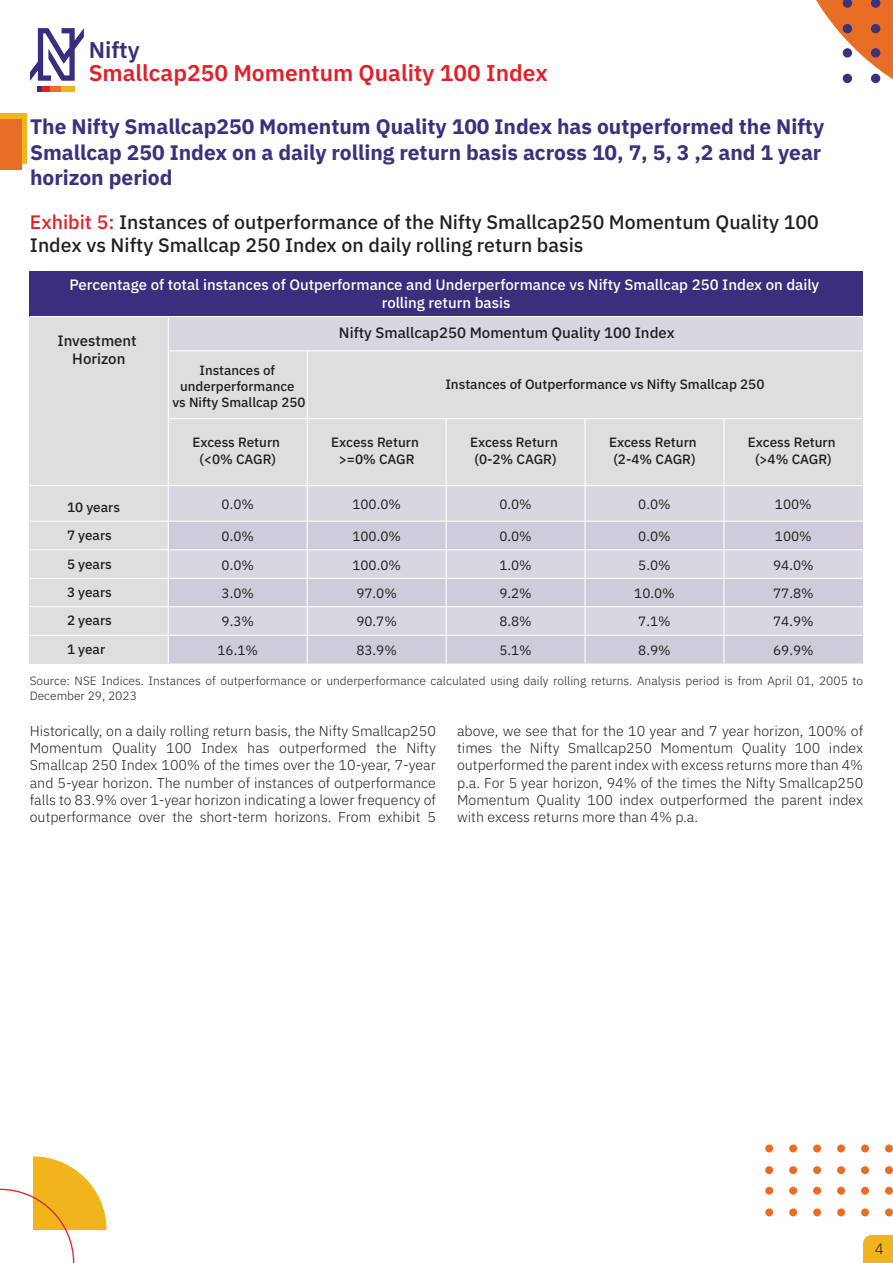
<style>
.page{position:relative;width:893px;height:1263px;background:#fff}
.page>*{position:absolute;margin:0;border:0;box-sizing:border-box;transform-origin:0 0}
.t1{font:600 22.8px "IBM Plex Sans";color:#e31f27}
.t2{font:600 22.8px "IBM Plex Sans";color:#3a2d7d}
.t3{font:700 21px/25.2px "IBM Plex Sans";color:#3a317f}
.t4{font:500 19.5px/23.4px "IBM Plex Sans";color:#231f20}
.t5{font:500 15px/18px "IBM Plex Sans";color:#fff;text-align:center}
.t6{font:500 15px/18px "IBM Plex Sans";color:#1e1e1e;text-align:center}
.t7{font:300 15px "IBM Plex Sans";color:#231f20}
.t8{font:300 14.25px/17.1px "IBM Plex Sans";color:#231f20;text-align:justify}
.t9{font:500 13.5px/28.3px "IBM Plex Sans";color:#1e1e1e;text-align:center}
.t10{font:13.5px/28.3px "IBM Plex Sans";color:#1e1e1e}
.t11{font:500 13.35px/16px "IBM Plex Sans";color:#1e1e1e;text-align:center}
.t12{font:300 12px/14.4px "IBM Plex Sans";color:#231f20}
.s1{color:#e31f27}
</style>
<div class="page">
<div style="left:0;top:113px;width:27px;height:51px;background:#f0b51d"></div>
<svg style="left:863px;top:1235px;width:30px;height:28px"></svg>
<div style="left:0;top:119px;width:21px;height:50px;background:#e86e25"></div>
<svg style="left:816px;top:0;width:77px;height:84px"></svg>
<div style="left:29px;top:316px;width:139px;height:169px;background:#dddedd"></div>
<div style="left:168px;top:485px;width:695px;height:178px;background:#d9d6e1"></div>
<div style="left:168px;top:351px;width:189px;height:67px;background:#dddedd"></div>
<div style="left:357px;top:351px;width:506px;height:67px;background:#dddedd"></div>
<div style="left:29px;top:485px;width:139px;height:178px;background:#dddedd"></div>
<hr style="left:29px;top:549px;width:142px;height:1px;background:#fff">
<hr style="left:29px;top:521px;width:142px;height:1px;background:#fff">
<hr style="left:29px;top:578px;width:142px;height:1px;background:#fff">
<hr style="left:29px;top:635px;width:142px;height:1px;background:#fff">
<div style="left:168px;top:418px;width:189px;height:68px;background:#dddedd"></div>
<div style="left:357px;top:419px;width:124px;height:67px;background:#dddedd"></div>
<div style="left:481px;top:419px;width:124px;height:67px;background:#dddedd"></div>
<div style="left:605px;top:419px;width:124px;height:67px;background:#dddedd"></div>
<div style="left:724px;top:419px;width:139px;height:67px;background:#dddedd"></div>
<div style="left:168px;top:522px;width:695px;height:27px;background:#cfcbda"></div>
<div style="left:168px;top:579px;width:695px;height:27px;background:#cfcbda"></div>
<div style="left:168px;top:636px;width:695px;height:27px;background:#cfcbda"></div>
<div style="left:30px;top:271px;width:833px;height:45px;background:#3a2e7d"></div>
<div style="left:168px;top:316px;width:695px;height:35px;background:#d9d6e1"></div>
<hr style="left:170px;top:635px;width:693px;height:1px;background:#fff">
<hr style="left:29px;top:606px;width:834px;height:1px;background:#fff">
<hr style="left:170px;top:578px;width:693px;height:1px;background:#fff">
<hr style="left:170px;top:549px;width:693px;height:1px;background:#fff">
<hr style="left:170px;top:521px;width:693px;height:1px;background:#fff">
<hr style="left:307px;top:351px;width:1px;height:312px;background:#fff">
<hr style="left:446px;top:419px;width:1px;height:244px;background:#fff">
<hr style="left:584px;top:419px;width:2px;height:244px;background:#fff">
<hr style="left:723px;top:419px;width:1px;height:244px;background:#fff">
<hr style="left:168px;top:316px;width:1px;height:347px;background:#fff">
<hr style="left:30px;top:316px;width:833px;height:1px;background:#fff">
<hr style="left:168px;top:350px;width:695px;height:1px;background:#fff">
<hr style="left:168px;top:418px;width:695px;height:1px;background:#fff">
<hr style="left:29px;top:485px;width:834px;height:1px;background:#fff">
<svg style="left:30px;top:28px;width:54px;height:63px"></svg>
<div style="left:885px;top:1144px;width:8px;height:8px;background:#e86e25;border-radius:50%"></div>
<div style="left:861px;top:1144px;width:8px;height:8px;background:#e86e25;border-radius:50%"></div>
<div style="left:837px;top:1144px;width:8px;height:8px;background:#e86e25;border-radius:50%"></div>
<div style="left:813px;top:1144px;width:8px;height:8px;background:#e86e25;border-radius:50%"></div>
<div style="left:789px;top:1144px;width:8px;height:8px;background:#e86e25;border-radius:50%"></div>
<div style="left:765px;top:1144px;width:8px;height:8px;background:#e86e25;border-radius:50%"></div>
<div style="left:885px;top:1166px;width:8px;height:8px;background:#e86e25;border-radius:50%"></div>
<div style="left:861px;top:1166px;width:8px;height:8px;background:#e86e25;border-radius:50%"></div>
<div style="left:837px;top:1166px;width:8px;height:8px;background:#e86e25;border-radius:50%"></div>
<div style="left:813px;top:1166px;width:8px;height:8px;background:#e86e25;border-radius:50%"></div>
<div style="left:789px;top:1166px;width:8px;height:8px;background:#e86e25;border-radius:50%"></div>
<div style="left:765px;top:1166px;width:8px;height:8px;background:#e86e25;border-radius:50%"></div>
<div style="left:885px;top:1187px;width:8px;height:8px;background:#e86e25;border-radius:50%"></div>
<div style="left:861px;top:1187px;width:8px;height:8px;background:#e86e25;border-radius:50%"></div>
<div style="left:837px;top:1187px;width:8px;height:8px;background:#e86e25;border-radius:50%"></div>
<div style="left:813px;top:1187px;width:8px;height:8px;background:#e86e25;border-radius:50%"></div>
<div style="left:789px;top:1187px;width:8px;height:8px;background:#e86e25;border-radius:50%"></div>
<div style="left:765px;top:1187px;width:8px;height:8px;background:#e86e25;border-radius:50%"></div>
<div style="left:885px;top:1208px;width:8px;height:8px;background:#e86e25;border-radius:50%"></div>
<div style="left:861px;top:1208px;width:8px;height:8px;background:#e86e25;border-radius:50%"></div>
<div style="left:837px;top:1208px;width:8px;height:8px;background:#e86e25;border-radius:50%"></div>
<div style="left:813px;top:1208px;width:8px;height:8px;background:#e86e25;border-radius:50%"></div>
<div style="left:789px;top:1208px;width:8px;height:8px;background:#e86e25;border-radius:50%"></div>
<div style="left:765px;top:1208px;width:8px;height:8px;background:#e86e25;border-radius:50%"></div>
<svg style="left:0;top:1156px;width:107px;height:107px"></svg>
<h1 class="t2" style="left:89px;top:32px;width:53px">Nifty</h1>
<h1 class="t1" style="left:89px;top:55px;width:461px">Smallcap250 Momentum Quality 100 Index</h1>
<h2 class="t3" style="left:30px;top:113px;width:796px">The Nifty Smallcap250 Momentum Quality 100 Index has outperformed the Nifty<br>Smallcap 250 Index on a daily rolling return basis across 10, 7, 5, 3 ,2 and 1 year horizon period</h2>
<h3 class="t4" style="left:30px;top:208px;width:790px"><span class="s1">Exhibit 5:</span> Instances of outperformance of the Nifty Smallcap250 Momentum Quality 100<br>Index vs Nifty Smallcap 250 Index on daily rolling return basis</h3>
<p class="t5" style="left:69px;top:275px;width:751px">Percentage of total instances of Outperformance and Underperformance vs Nifty Smallcap 250 Index on daily rolling return basis</p>
<p class="t6" style="left:339px;top:322px;width:337px">Nifty Smallcap250 Momentum Quality 100 Index</p>
<p class="t6" style="left:58px;top:330px;width:81px">Investment<br>Horizon</p>
<p class="t11" style="left:172px;top:361px;width:134px">Instances of underperformance<br>vs Nifty Smallcap 250</p>
<p class="t9" style="left:445px;top:369px;width:321px">Instances of Outperformance vs Nifty Smallcap 250</p>
<p class="t9" style="left:67px;top:492px;width:55px;text-align:left">10 years<br>7 years<br>5 years<br>3 years<br>2 years<br>1 year</p>
<p class="t9" style="left:192px;top:433px;width:89px;line-height:16.2px">Excess Return (&lt;0% CAGR)</p>
<p class="t9" style="left:331px;top:433px;width:89px;line-height:16.2px">Excess Return &gt;=0% CAGR</p>
<p class="t9" style="left:470px;top:433px;width:89px;line-height:16.2px">Excess Return (0-2% CAGR)</p>
<p class="t9" style="left:609px;top:433px;width:89px;line-height:16.2px">Excess Return (2-4% CAGR)</p>
<p class="t9" style="left:748px;top:433px;width:89px;line-height:16.2px">Excess Return (&gt;4% CAGR)</p>
<p class="t10" style="left:222px;top:489px;width:34px">0.0%</p>
<p class="t10" style="left:218px;top:521px;width:42px">0.0%<br>0.0%<br>3.0%<br>9.3%<br>16.1%</p>
<p class="t10" style="left:352px;top:489px;width:50px">100.0%</p>
<p class="t10" style="left:352px;top:521px;width:50px">100.0%<br>100.0%<br>97.0%<br>90.7%<br>83.9%</p>
<p class="t10" style="left:499px;top:489px;width:34px">0.0%</p>
<p class="t10" style="left:499px;top:521px;width:34px;text-align:justify">0.0% 1.0% 9.2% 8.8% 5.1%</p>
<p class="t10" style="left:638px;top:489px;width:34px">0.0%</p>
<p class="t10" style="left:634px;top:521px;width:42px">0.0%<br>5.0%<br>10.0%<br>7.1%<br>8.9%</p>
<p class="t10" style="left:775px;top:489px;width:38px">100%</p>
<p class="t10" style="left:773px;top:521px;width:42px">100%<br>94.0%<br>77.8%<br>74.9%<br>69.9%</p>
<p class="t12" style="left:30px;top:673px;width:835px">Source: NSE Indices. Instances of outperformance or underperformance calculated using daily rolling returns. Analysis period is from April 01, 2005 to<br>December 29, 2023</p>
<p class="t8" style="left:30px;top:721px;width:408px">Historically, on a daily rolling return basis, the Nifty Smallcap250<br>Momentum Quality 100 Index has outperformed the Nifty Smallcap 250 Index 100% of the times over the 10-year, 7-year and 5-year horizon. The number of instances of outperformance falls to 83.9% over 1-year horizon indicating a lower frequency of outperformance over the short-term horizons. From exhibit 5</p>
<p class="t8" style="left:457px;top:721px;width:408px">above, we see that for the 10 year and 7 year horizon, 100% of times the Nifty Smallcap250 Momentum Quality 100 index outperformed the parent index with excess returns more than 4% p.a. For 5 year horizon, 94% of the times the Nifty Smallcap250<br>Momentum Quality 100 index outperformed the parent index with excess returns more than 4% p.a.</p>
<p class="t7" style="left:875px;top:1237px;width:10px">4</p>
</div>
